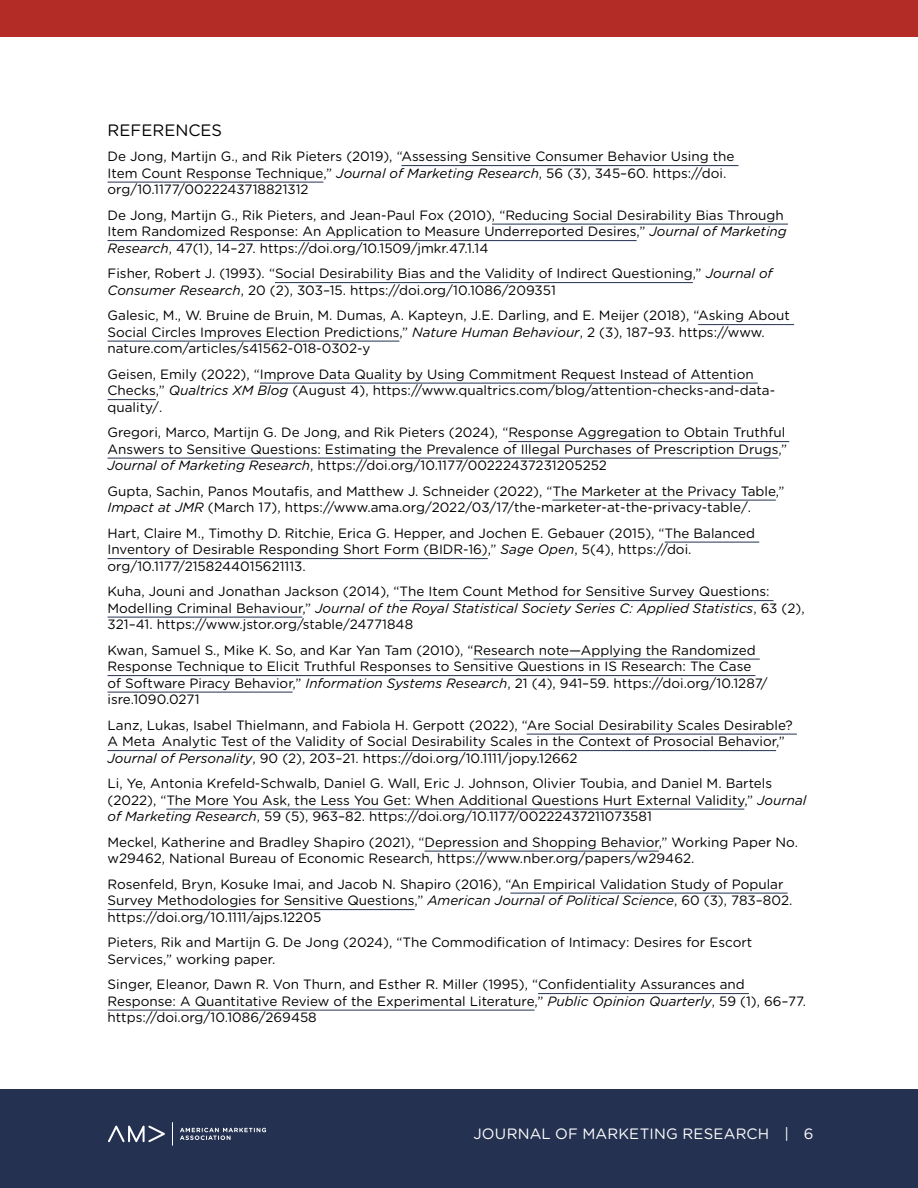
<style>
.page{position:relative;width:918px;height:1188px;background:#fff}
.page>*{position:absolute;margin:0;border:0;box-sizing:border-box;transform-origin:0 0}
.t1{font:16.5px "Gotham Rounded";color:#000}
.t2{font:15px "Gotham Rounded";letter-spacing:.015em;color:#fff}
.t3{font:13.5px/16.5px "Gotham Rounded";color:#000}
.s1{font-style:italic}
</style>
<div class="page">
<div style="left:0;top:0;width:918px;height:37px;background:#b32c25"></div>
<div style="left:0;top:1089px;width:918px;height:99px;background:#243150"></div>
<svg style="left:108px;top:1125px;width:57px;height:17px"></svg>
<svg style="left:180px;top:1128px;width:86px;height:12px"></svg>
<svg style="left:172px;top:1122px;width:1px;height:24px"></svg>
<hr style="left:401px;top:165px;width:338px;height:1px;background:#243150">
<hr style="left:108px;top:182px;width:215px;height:1px;background:#243150">
<hr style="left:492px;top:224px;width:296px;height:1px;background:#243150">
<hr style="left:108px;top:240px;width:529px;height:1px;background:#243150">
<hr style="left:275px;top:282px;width:418px;height:1px;background:#243150">
<hr style="left:698px;top:324px;width:96px;height:1px;background:#243150">
<hr style="left:108px;top:341px;width:291px;height:1px;background:#243150">
<hr style="left:260px;top:383px;width:498px;height:1px;background:#243150">
<hr style="left:108px;top:399px;width:48px;height:1px;background:#243150">
<hr style="left:508px;top:441px;width:281px;height:1px;background:#243150">
<hr style="left:108px;top:458px;width:671px;height:1px;background:#243150">
<hr style="left:552px;top:500px;width:224px;height:1px;background:#243150">
<hr style="left:665px;top:542px;width:94px;height:1px;background:#243150">
<hr style="left:108px;top:558px;width:380px;height:1px;background:#243150">
<hr style="left:400px;top:600px;width:374px;height:1px;background:#243150">
<hr style="left:108px;top:617px;width:194px;height:1px;background:#243150">
<hr style="left:474px;top:659px;width:286px;height:1px;background:#243150">
<hr style="left:108px;top:675px;width:647px;height:1px;background:#243150">
<hr style="left:108px;top:692px;width:185px;height:1px;background:#243150">
<hr style="left:527px;top:734px;width:270px;height:1px;background:#243150">
<hr style="left:108px;top:750px;width:668px;height:1px;background:#243150">
<hr style="left:166px;top:809px;width:578px;height:1px;background:#243150">
<hr style="left:424px;top:851px;width:235px;height:1px;background:#243150">
<hr style="left:510px;top:893px;width:278px;height:1px;background:#243150">
<hr style="left:108px;top:909px;width:307px;height:1px;background:#243150">
<hr style="left:538px;top:993px;width:211px;height:1px;background:#243150">
<hr style="left:108px;top:1010px;width:427px;height:1px;background:#243150">
<p class="t1" style="left:108px;top:118px;width:116px">REFERENCES</p>
<p class="t3" style="left:108px;top:147px;width:628px">De Jong, Martijn G., and Rik Pieters (2019), “Assessing Sensitive Consumer Behavior Using the<br>Item Count Response Technique,” <span class="s1">Journal of Marketing Research</span>, 56 (3), 345–60. https://doi. org/10.1177/0022243718821312</p>
<p class="t3" style="left:108px;top:206px;width:681px">De Jong, Martijn G., Rik Pieters, and Jean-Paul Fox (2010), “Reducing Social Desirability Bias Through<br>Item Randomized Response: An Application to Measure Underreported Desires,” <span class="s1">Journal of Marketing<br>Research</span>, 47(1), 14–27. https://doi.org/10.1509/jmkr.47.1.14</p>
<p class="t3" style="left:108px;top:264px;width:667px">Fisher, Robert J. (1993). “Social Desirability Bias and the Validity of Indirect Questioning,” <span class="s1">Journal of<br>Consumer Research</span>, 20 (2), 303–15. https://doi.org/10.1086/209351</p>
<p class="t3" style="left:108px;top:306px;width:684px">Galesic, M., W. Bruine de Bruin, M. Dumas, A. Kapteyn, J.E. Darling, and E. Meijer (2018), “Asking About<br>Social Circles Improves Election Predictions,” <span class="s1">Nature Human Behaviour</span>, 2 (3), 187–93. https://www. nature.com/articles/s41562-018-0302-y</p>
<p class="t3" style="left:108px;top:365px;width:669px">Geisen, Emily (2022), “Improve Data Quality by Using Commitment Request Instead of Attention<br>Checks,” <span class="s1">Qualtrics XM Blog</span> (August 4), https://www.qualtrics.com/blog/attention-checks-and-data&shy;quality/.</p>
<p class="t3" style="left:108px;top:423px;width:681px">Gregori, Marco, Martijn G. De Jong, and Rik Pieters (2024), “Response Aggregation to Obtain Truthful<br>Answers to Sensitive Questions: Estimating the Prevalence of Illegal Purchases of Prescription Drugs,”<br><span class="s1">Journal of Marketing Research</span>, https://doi.org/10.1177/00222437231205252</p>
<p class="t3" style="left:108px;top:482px;width:679px">Gupta, Sachin, Panos Moutafis, and Matthew J. Schneider (2022), “The Marketer at the Privacy Table,”<br><span class="s1">Impact at JMR</span> (March 17), https://www.ama.org/2022/03/17/the-marketer-at-the-privacy-table/.</p>
<p class="t3" style="left:108px;top:524px;width:649px">Hart, Claire M., Timothy D. Ritchie, Erica G. Hepper, and Jochen E. Gebauer (2015), “The Balanced<br>Inventory of Desirable Responding Short Form (BIDR-16),” <span class="s1">Sage Open</span>, 5(4), https://doi. org/10.1177/2158244015621113.</p>
<p class="t3" style="left:108px;top:582px;width:699px">Kuha, Jouni and Jonathan Jackson (2014), “The Item Count Method for Sensitive Survey Questions:<br>Modelling Criminal Behaviour,” <span class="s1">Journal of the Royal Statistical Society Series C: Applied Statistics</span>, 63 (2),<br>321–41. https://www.jstor.org/stable/24771848</p>
<p class="t3" style="left:108px;top:641px;width:662px">Kwan, Samuel S., Mike K. So, and Kar Yan Tam (2010), “Research note—Applying the Randomized Response Technique to Elicit Truthful Responses to Sensitive Questions in IS Research: The Case of Software Piracy Behavior,” <span class="s1">Information Systems Research</span>, 21 (4), 941–59. https://doi.org/10.1287/ isre.1090.0271</p>
<p class="t3" style="left:108px;top:716px;width:687px">Lanz, Lukas, Isabel Thielmann, and Fabiola H. Gerpott (2022), “Are Social Desirability Scales Desirable?<br>A Meta‐Analytic Test of the Validity of Social Desirability Scales in the Context of Prosocial Behavior,”<br><span class="s1">Journal of Personality</span>, 90 (2), 203–21. https://doi.org/10.1111/jopy.12662</p>
<p class="t3" style="left:108px;top:774px;width:701px">Li, Ye, Antonia Krefeld-Schwalb, Daniel G. Wall, Eric J. Johnson, Olivier Toubia, and Daniel M. Bartels (2022), “The More You Ask, the Less You Get: When Additional Questions Hurt External Validity,” <span class="s1">Journal of Marketing Research</span>, 59 (5), 963–82. https://doi.org/10.1177/00222437211073581</p>
<p class="t3" style="left:108px;top:833px;width:692px">Meckel, Katherine and Bradley Shapiro (2021), “Depression and Shopping Behavior,” Working Paper No. w29462, National Bureau of Economic Research, https://www.nber.org/papers/w29462.</p>
<p class="t3" style="left:108px;top:875px;width:686px">Rosenfeld, Bryn, Kosuke Imai, and Jacob N. Shapiro (2016), “An Empirical Validation Study of Popular<br>Survey Methodologies for Sensitive Questions,” <span class="s1">American Journal of Political Science</span>, 60 (3), 783–802. https://doi.org/10.1111/ajps.12205</p>
<p class="t3" style="left:108px;top:933px;width:646px">Pieters, Rik and Martijn G. De Jong (2024), “The Commodification of Intimacy: Desires for Escort<br>Services,” working paper.</p>
<p class="t3" style="left:108px;top:975px;width:700px">Singer, Eleanor, Dawn R. Von Thurn, and Esther R. Miller (1995), “Confidentiality Assurances and<br>Response: A Quantitative Review of the Experimental Literature,” <span class="s1">Public Opinion Quarterly</span>, 59 (1), 66–77. https://doi.org/10.1086/269458</p>
<p class="t2" style="left:473px;top:1124px;width:342px">JOURNAL OF MARKETING RESEARCH | 6</p>
</div>
